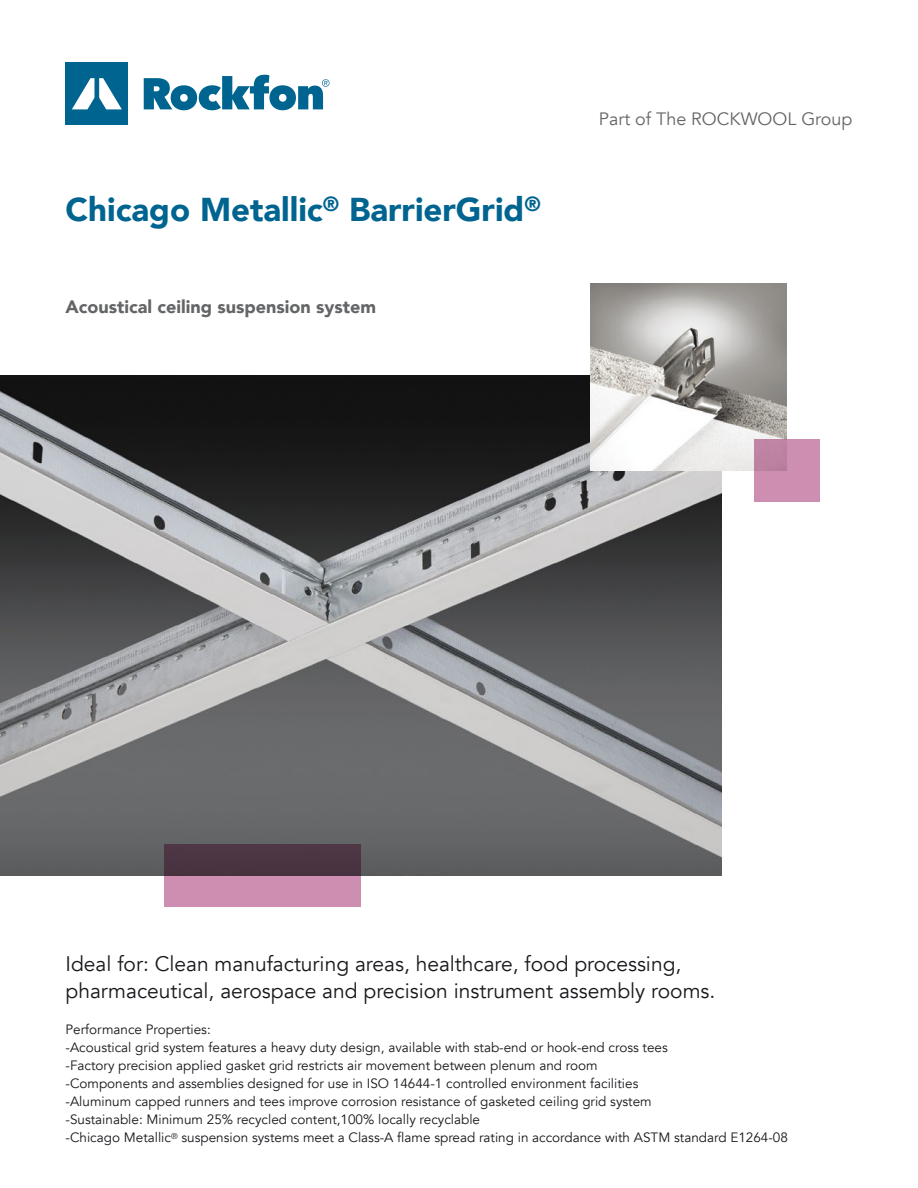
<style>
.page{position:relative;width:918px;height:1188px;background:#fff}
.page>*{position:absolute;margin:0;border:0;box-sizing:border-box;transform-origin:0 0}
.t1{font:900 33px "Avenir";color:#006490}
.t2{font:21px/27px "Avenir";color:#1a171c}
.t3{font:900 18px "Avenir";color:#646567}
.t4{font:17.85px "Avenir";color:#646567}
.t5{font:13.5px/18px "Avenir";color:#1a171c}
</style>
<div class="page">
<svg style="left:144px;top:75px;width:185px;height:35px"></svg>
<div style="left:66px;top:63px;width:62px;height:62px;background:#006490"></div>
<svg style="left:72px;top:78px;width:50px;height:31px"></svg>
<img style="left:0;top:375px;width:721px;height:500px">
<img style="left:590px;top:283px;width:197px;height:188px">
<svg style="left:754px;top:439px;width:66px;height:63px;background:#c98aac"></svg>
<svg style="left:164px;top:844px;width:197px;height:63px;background:#8b6078"></svg>
<h1 class="t1" style="left:66px;top:181px;width:477px">Chicago Metallic<sup>®</sup> BarrierGrid<sup>®</sup></h1>
<h3 class="t3" style="left:66px;top:291px;width:312px">Acoustical ceiling suspension system</h3>
<h3 class="t4" style="left:599px;top:108px;width:255px">Part of The ROCKWOOL Group</h3>
<h2 class="t2" style="left:66px;top:951px;width:651px">Ideal for: Clean manufacturing areas, healthcare, food processing, pharmaceutical, aerospace and precision instrument assembly rooms.</h2>
<p class="t5" style="left:66px;top:1021px;width:724px">Performance Properties:<br>-Acoustical grid system features a heavy duty design, available with stab-end or hook-end cross tees<br>-Factory precision applied gasket grid restricts air movement between plenum and room<br>-Components and assemblies designed for use in ISO 14644-1 controlled environment facilities<br>-Aluminum capped runners and tees improve corrosion resistance of gasketed ceiling grid system<br>-Sustainable: Minimum 25% recycled content,100% locally recyclable<br>-Chicago Metallic<sup>®</sup> suspension systems meet a Class-A flame spread rating in accordance with ASTM standard E1264-08</p>
</div>
